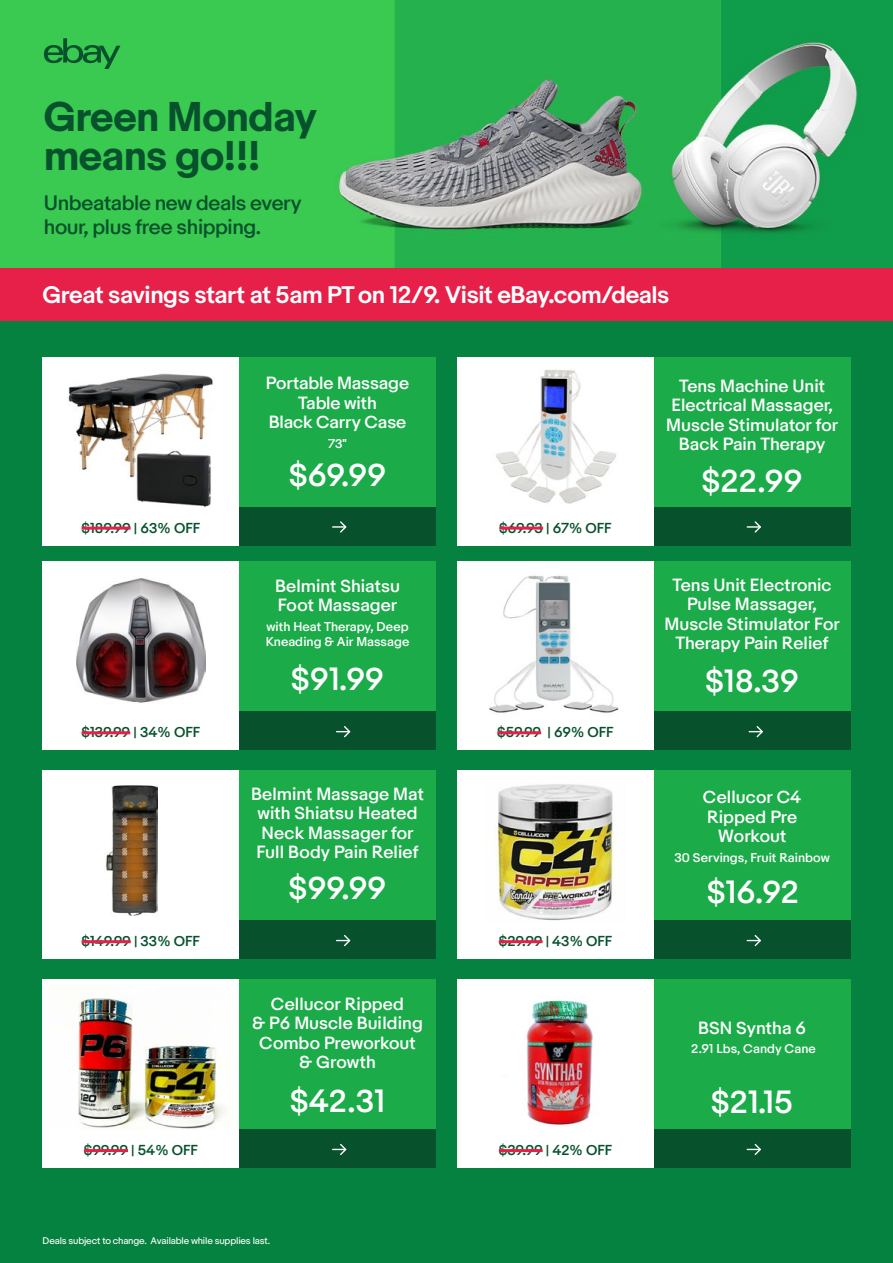
<style>
.page{position:relative;width:893px;height:1263px;background:#fff}
.page>*{position:absolute;margin:0;border:0;box-sizing:border-box;transform-origin:0 0}
.t1{font:700 39px/39px "Market Sans";letter-spacing:-.02em;color:#07522c}
.t2{font:500 30px "Market Sans";letter-spacing:-.015em;color:#fff}
.t3{font:600 22.5px "Market Sans";letter-spacing:-.02em;color:#fff}
.t4{font:500 19.5px/24px "Market Sans";letter-spacing:-.02em;color:#07522c}
.t5{font:500 16.5px/19.5px "Market Sans";color:#fff;text-align:center}
.t6{font:500 13.5px "Market Sans";color:#07522c}
.t7{font:500 12px/15px "Market Sans";color:#fff}
.t8{font:9px "Market Sans";letter-spacing:-.02em;color:#fff}
</style>
<div class="page">
<div style="left:0;top:279px;width:893px;height:984px;background:#05823f"></div>
<div style="left:0;top:268px;width:893px;height:53px;background:#e62048"></div>
<img style="left:0;top:0;width:893px;height:268px">
<svg style="left:44px;top:38px;width:76px;height:31px;background:#29a445"></svg>
<div style="left:654px;top:562px;width:196px;height:188px;background:#1bab49"></div>
<div style="left:654px;top:711px;width:196px;height:39px;background:#07522c"></div>
<svg style="left:749px;top:726px;width:14px;height:11px"></svg>
<div style="left:457px;top:562px;width:197px;height:188px;background:#fff"></div>
<img style="left:489px;top:575px;width:130px;height:138px">
<hr style="left:497px;top:731px;width:44px;height:3px;background:#e62048">
<div style="left:239px;top:562px;width:197px;height:188px;background:#1bab49"></div>
<div style="left:239px;top:711px;width:197px;height:39px;background:#07522c"></div>
<svg style="left:337px;top:726px;width:13px;height:11px"></svg>
<div style="left:43px;top:562px;width:196px;height:188px;background:#fff"></div>
<img style="left:76px;top:578px;width:129px;height:125px">
<hr style="left:82px;top:731px;width:48px;height:3px;background:#e62048">
<div style="left:239px;top:357px;width:197px;height:188px;background:#1bab49"></div>
<div style="left:239px;top:507px;width:197px;height:38px;background:#07522c"></div>
<svg style="left:333px;top:521px;width:13px;height:12px"></svg>
<div style="left:43px;top:357px;width:196px;height:188px;background:#fff"></div>
<img style="left:68px;top:373px;width:145px;height:134px">
<hr style="left:82px;top:527px;width:49px;height:3px;background:#e62048">
<div style="left:654px;top:357px;width:196px;height:188px;background:#1bab49"></div>
<div style="left:457px;top:357px;width:197px;height:188px;background:#fff"></div>
<img style="left:496px;top:369px;width:121px;height:135px">
<hr style="left:499px;top:527px;width:44px;height:3px;background:#e62048">
<div style="left:654px;top:507px;width:196px;height:38px;background:#07522c"></div>
<svg style="left:747px;top:521px;width:14px;height:12px"></svg>
<div style="left:239px;top:771px;width:197px;height:188px;background:#1bab49"></div>
<div style="left:239px;top:920px;width:197px;height:39px;background:#07522c"></div>
<svg style="left:337px;top:935px;width:13px;height:11px"></svg>
<div style="left:43px;top:771px;width:196px;height:188px;background:#fff"></div>
<img style="left:105px;top:785px;width:52px;height:130px">
<hr style="left:82px;top:940px;width:49px;height:3px;background:#e62048">
<div style="left:654px;top:771px;width:196px;height:188px;background:#1bab49"></div>
<div style="left:654px;top:920px;width:196px;height:39px;background:#07522c"></div>
<svg style="left:747px;top:935px;width:14px;height:11px"></svg>
<div style="left:457px;top:771px;width:197px;height:188px;background:#fff"></div>
<img style="left:497px;top:784px;width:117px;height:137px">
<hr style="left:499px;top:940px;width:44px;height:3px;background:#e62048">
<div style="left:239px;top:980px;width:197px;height:188px;background:#1bab49"></div>
<div style="left:239px;top:1129px;width:197px;height:39px;background:#07522c"></div>
<svg style="left:333px;top:1144px;width:13px;height:11px"></svg>
<div style="left:43px;top:980px;width:196px;height:188px;background:#fff"></div>
<img style="left:78px;top:998px;width:149px;height:131px">
<hr style="left:84px;top:1149px;width:44px;height:3px;background:#e62048">
<div style="left:654px;top:980px;width:196px;height:188px;background:#1bab49"></div>
<div style="left:654px;top:1129px;width:196px;height:39px;background:#07522c"></div>
<svg style="left:747px;top:1144px;width:14px;height:11px"></svg>
<div style="left:457px;top:980px;width:197px;height:188px;background:#fff"></div>
<img style="left:526px;top:998px;width:67px;height:127px">
<hr style="left:499px;top:1149px;width:44px;height:3px;background:#e62048">
<h1 class="t1" style="left:44px;top:99px;width:275px">Green Monday means go!!!</h1>
<p class="t4" style="left:44px;top:192px;width:259px">Unbeatable new deals every hour, plus free shipping.</p>
<h3 class="t3" style="left:43px;top:282px;width:628px">Great savings start at 5am PT on 12/9. Visit eBay.com/deals</h3>
<p class="t5" style="left:266px;top:374px;width:145px">Portable Massage<br>Table with<br>Black Carry Case</p>
<p class="t7" style="left:328px;top:436px;width:20px">73"</p>
<p class="t5" style="left:666px;top:376px;width:173px">Tens Machine Unit<br>Electrical Massager,<br>Muscle Stimulator for<br>Back Pain Therapy</p>
<h2 class="t2" style="left:289px;top:457px;width:99px">$69.99</h2>
<h2 class="t2" style="left:702px;top:463px;width:102px">$22.99</h2>
<p class="t6" style="left:82px;top:520px;width:120px">$189.99 | 63% OFF</p>
<p class="t6" style="left:499px;top:520px;width:114px">$69.93 | 67% OFF</p>
<p class="t5" style="left:275px;top:577px;width:126px;text-align:left">Belmint Shiatsu<br>Foot Massager</p>
<p class="t7" style="left:266px;top:619px;width:145px">with Heat Therapy, Deep<br>Kneading &amp; Air Massage</p>
<p class="t5" style="left:665px;top:576px;width:177px">Tens Unit Electronic<br>Pulse Massager,<br>Muscle Stimulator For<br>Therapy Pain Relief</p>
<h2 class="t2" style="left:291px;top:661px;width:95px">$91.99</h2>
<h2 class="t2" style="left:705px;top:663px;width:95px">$18.39</h2>
<p class="t6" style="left:82px;top:724px;width:120px">$139.99 | 34% OFF</p>
<p class="t6" style="left:497px;top:724px;width:118px">$59.99 | 69% OFF</p>
<p class="t5" style="left:251px;top:785px;width:174px">Belmint Massage Mat with Shiatsu Heated<br>Neck Massager for<br>Full Body Pain Relief</p>
<p class="t5" style="left:703px;top:788px;width:100px">Cellucor C4<br>Ripped Pre<br>Workout</p>
<p class="t7" style="left:674px;top:850px;width:157px">30 Servings, Fruit Rainbow</p>
<h2 class="t2" style="left:289px;top:870px;width:99px">$99.99</h2>
<h2 class="t2" style="left:707px;top:874px;width:94px">$16.92</h2>
<p class="t6" style="left:82px;top:933px;width:120px">$149.99 | 33% OFF</p>
<p class="t6" style="left:499px;top:933px;width:115px">$29.99 | 43% OFF</p>
<p class="t5" style="left:252px;top:994px;width:172px">Cellucor Ripped<br>&amp; P6 Muscle Building<br>Combo Preworkout &amp; Growth</p>
<p class="t5" style="left:698px;top:1018px;width:109px">BSN Syntha 6</p>
<p class="t7" style="left:691px;top:1041px;width:126px">2.91 Lbs, Candy Cane</p>
<h2 class="t2" style="left:290px;top:1083px;width:97px">$42.31</h2>
<h2 class="t2" style="left:711px;top:1084px;width:84px">$21.15</h2>
<p class="t6" style="left:84px;top:1142px;width:115px">$99.99 | 54% OFF</p>
<p class="t6" style="left:499px;top:1142px;width:115px">$39.99 | 42% OFF</p>
<p class="t8" style="left:43px;top:1235px;width:229px">Deals subject to change. Available while supplies last.</p>
</div>
